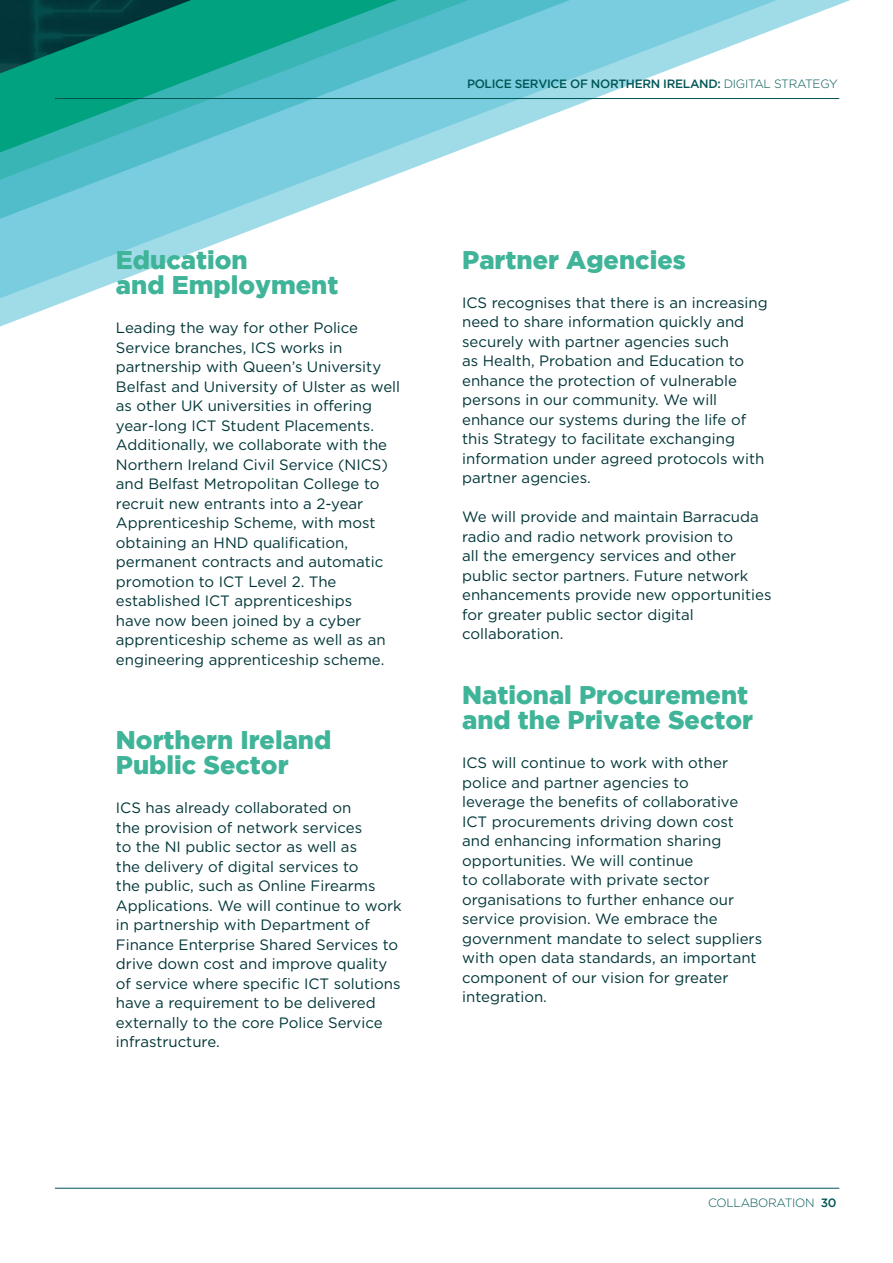
<style>
.page{position:relative;width:893px;height:1263px;background:#fff}
.page>*{position:absolute;margin:0;border:0;box-sizing:border-box;transform-origin:0 0}
.t1{font:900 25.5px/25.5px "Gotham";color:#3fb498}
.t2{font:15px/19.5px "Gotham";color:#003538}
.t3{font:500 12px "Gotham";letter-spacing:-.025em;color:#005655}
.t4{font:300 12px "Gotham";letter-spacing:-.025em;color:#005655}
.s1{font-weight:300}
.s2{font-weight:500}
</style>
<div class="page">
<svg style="left:0;top:0;width:850px;height:327px"></svg>
<hr style="left:55px;top:98px;width:784px;height:1px;background:#005655">
<hr style="left:55px;top:1188px;width:784px;height:1px;background:#005655">
<p class="t3" style="left:467px;top:77px;width:372px">POLICE SERVICE OF NORTHERN IRELAND: <span class="s1">DIGITAL STRATEGY</span></p>
<h1 class="t1" style="left:116px;top:246px;width:224px">Education<br>and Employment</h1>
<p class="t2" style="left:116px;top:318px;width:286px">Leading the way for other Police Service branches, ICS works in partnership with Queen’s University Belfast and University of Ulster as well as other UK universities in offering year-long ICT Student Placements.<br>Additionally, we collaborate with the Northern Ireland Civil Service (NICS) and Belfast Metropolitan College to recruit new entrants into a 2-year Apprenticeship Scheme, with most obtaining an HND qualification, permanent contracts and automatic promotion to ICT Level 2. The established ICT apprenticeships<br>have now been joined by a cyber apprenticeship scheme as well as an engineering apprenticeship scheme.</p>
<h1 class="t1" style="left:116px;top:726px;width:217px">Northern Ireland<br>Public Sector</h1>
<p class="t2" style="left:116px;top:798px;width:287px">ICS has already collaborated on<br>the provision of network services<br>to the NI public sector as well as<br>the delivery of digital services to<br>the public, such as Online Firearms Applications. We will continue to work in partnership with Department of Finance Enterprise Shared Services to drive down cost and improve quality of service where specific ICT solutions have a requirement to be delivered externally to the core Police Service infrastructure.</p>
<h1 class="t1" style="left:462px;top:246px;width:225px">Partner Agencies</h1>
<p class="t2" style="left:462px;top:292px;width:307px">ICS recognises that there is an increasing need to share information quickly and securely with partner agencies such<br>as Health, Probation and Education to enhance the protection of vulnerable persons in our community. We will enhance our systems during the life of this Strategy to facilitate exchanging information under agreed protocols with partner agencies.</p>
<p class="t2" style="left:462px;top:507px;width:311px">We will provide and maintain Barracuda radio and radio network provision to<br>all the emergency services and other public sector partners. Future network enhancements provide new opportunities for greater public sector digital collaboration.</p>
<h1 class="t1" style="left:462px;top:681px;width:293px">National Procurement and the Private Sector</h1>
<p class="t2" style="left:462px;top:753px;width:301px">ICS will continue to work with other police and partner agencies to<br>leverage the benefits of collaborative ICT procurements driving down cost and enhancing information sharing opportunities. We will continue<br>to collaborate with private sector organisations to further enhance our service provision. We embrace the government mandate to select suppliers with open data standards, an important component of our vision for greater integration.</p>
<p class="t4" style="left:708px;top:1196px;width:130px">COLLABORATION <span class="s2">30</span></p>
</div>
